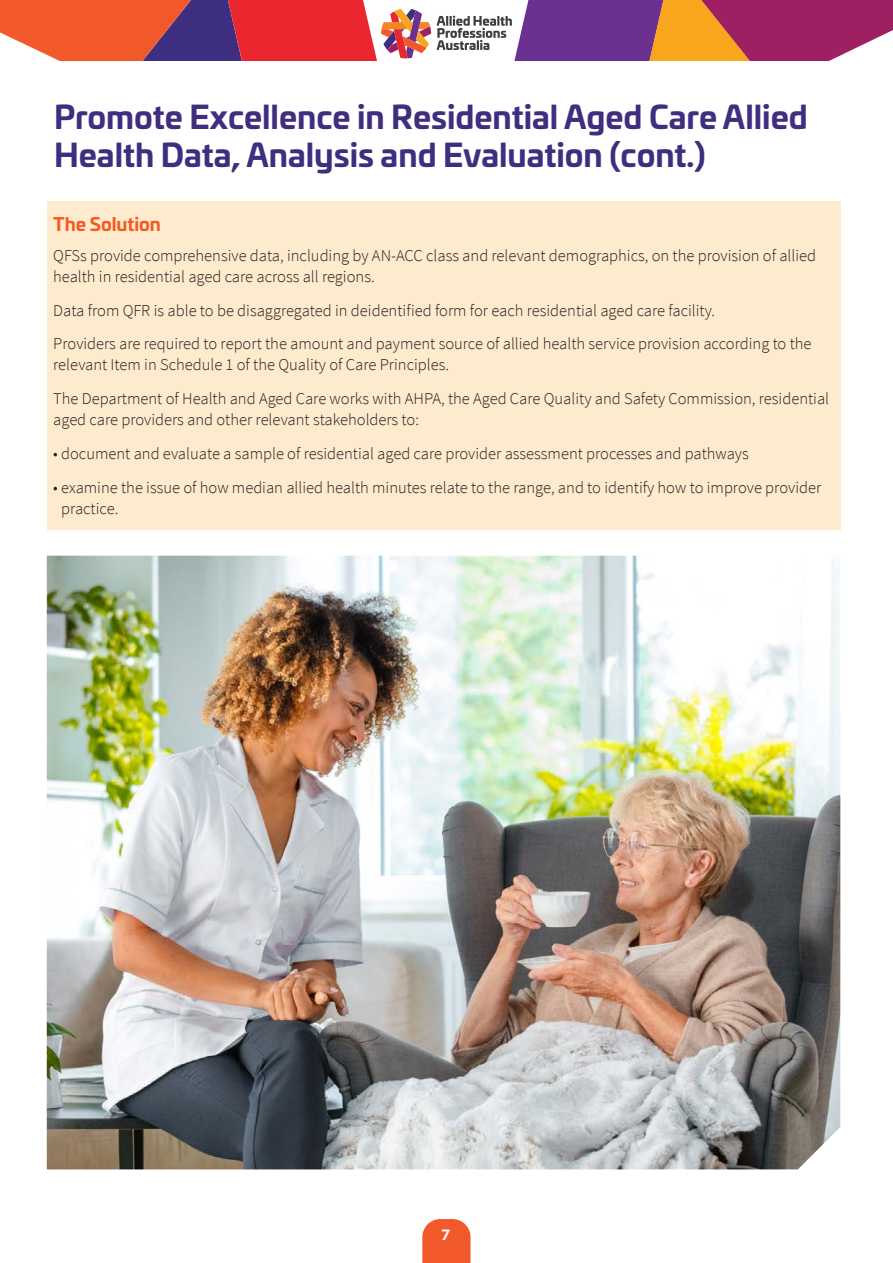
<style>
.page{position:relative;width:893px;height:1263px;background:#fff}
.page>*{position:absolute;margin:0;border:0;box-sizing:border-box;transform-origin:0 0}
.t1{font:700 31.5px/37.8px "Univia Pro";color:#3f2e80}
.t2{font:700 18px "Univia Pro";color:#f45a26}
.t3{font:300 16.5px/21px "Source Sans Pro";color:#231f20}
.t4{font:700 13.5px "Univia Pro";color:#fff}
</style>
<div class="page">
<div style="left:47px;top:201px;width:793px;height:329px;background:#feeacc"></div>
<img style="left:47px;top:556px;width:793px;height:613px">
<svg style="left:422px;top:1219px;width:48px;height:44px;background:#f16439"></svg>
<svg style="left:0;top:0;width:22px;height:43px"></svg>
<svg style="left:870px;top:0;width:23px;height:41px"></svg>
<svg style="left:22px;top:0;width:848px;height:61px;background:#bc5b69"></svg>
<h1 class="t1" style="left:54px;top:96px;width:755px">Promote Excellence in Residential Aged Care Allied<br>Health Data, Analysis and Evaluation (cont.)</h1>
<p class="t2" style="left:53px;top:210px;width:109px">The Solution</p>
<p class="t3" style="left:53px;top:245px;width:764px">QFSs provide comprehensive data, including by AN-ACC class and relevant demographics, on the provision of allied health in residential aged care across all regions.</p>
<p class="t3" style="left:53px;top:293px;width:760px;line-height:33.8px">Data from QFR is able to be disaggregated in deidentified form for each residential aged care facility.<br>Providers are required to report the amount and payment source of allied health service provision according to the</p>
<p class="t3" style="left:53px;top:348px;width:777px;line-height:33.8px">relevant Item in Schedule 1 of the Quality of Care Principles.<br>The Department of Health and Aged Care works with AHPA, the Aged Care Quality and Safety Commission, residential</p>
<p class="t3" style="left:53px;top:409px;width:367px">aged care providers and other relevant stakeholders to:</p>
<p class="t3" style="left:53px;top:443px;width:697px">• document and evaluate a sample of residential aged care provider assessment processes and pathways</p>
<p class="t3" style="left:61px;top:477px;width:762px;text-indent:-8px">• examine the issue of how median allied health minutes relate to the range, and to identify how to improve provider practice.</p>
<p class="t4" style="left:442px;top:1224px;width:10px">7</p>
</div>
